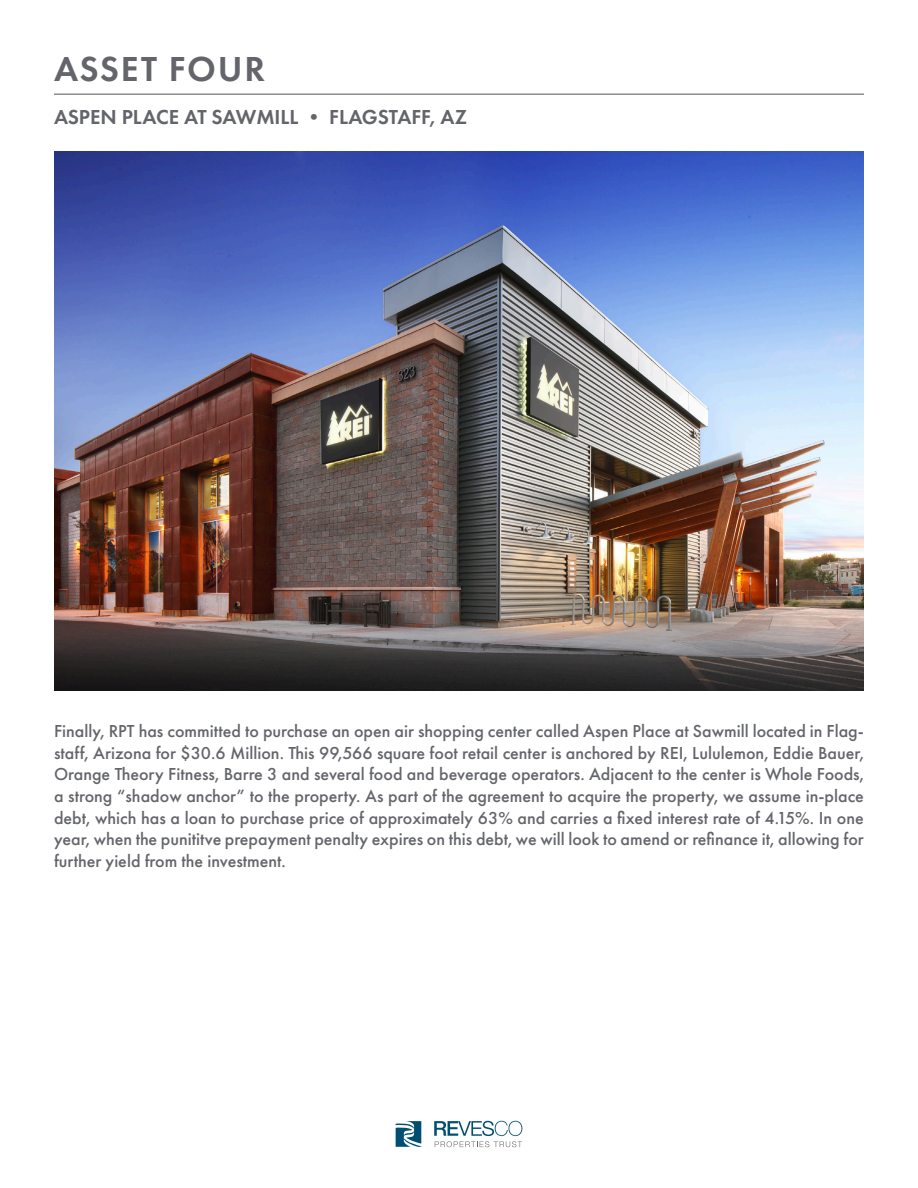
<style>
.page{position:relative;width:918px;height:1188px;background:#fff}
.page>*{position:absolute;margin:0;border:0;box-sizing:border-box;transform-origin:0 0}
.t1{font:600 36px "Futura PT";letter-spacing:.05em;color:#63656a}
.t2{font:600 21px "Futura PT";color:#63656a}
.t3{font:500 18px/21.6px "Futura PT";color:#63656a;text-align:justify}
</style>
<div class="page">
<svg style="left:396px;top:1121px;width:25px;height:26px"></svg>
<svg style="left:434px;top:1121px;width:88px;height:26px"></svg>
<img style="left:54px;top:151px;width:810px;height:540px">
<hr style="left:54px;top:94px;width:810px;height:1px;background:#63656a">
<p class="t1" style="left:54px;top:47px;width:212px">ASSET FOUR</p>
<p class="t2" style="left:54px;top:104px;width:415px">ASPEN PLACE AT SAWMILL • FLAGSTAFF, AZ</p>
<p class="t3" style="left:54px;top:720px;width:812px">Finally, RPT has committed to purchase an open air shopping center called Aspen Place at Sawmill located in Flag&shy;staff, Arizona for $30.6 Million. This 99,566 square foot retail center is anchored by REI, Lululemon, Eddie Bauer, Orange Theory Fitness, Barre 3 and several food and beverage operators. Adjacent to the center is Whole Foods, a strong “shadow anchor” to the property. As part of the agreement to acquire the property, we assume in-place debt, which has a loan to purchase price of approximately 63% and carries a fixed interest rate of 4.15%. In one year, when the punititve prepayment penalty expires on this debt, we will look to amend or refinance it, allowing for further yield from the investment.</p>
</div>
